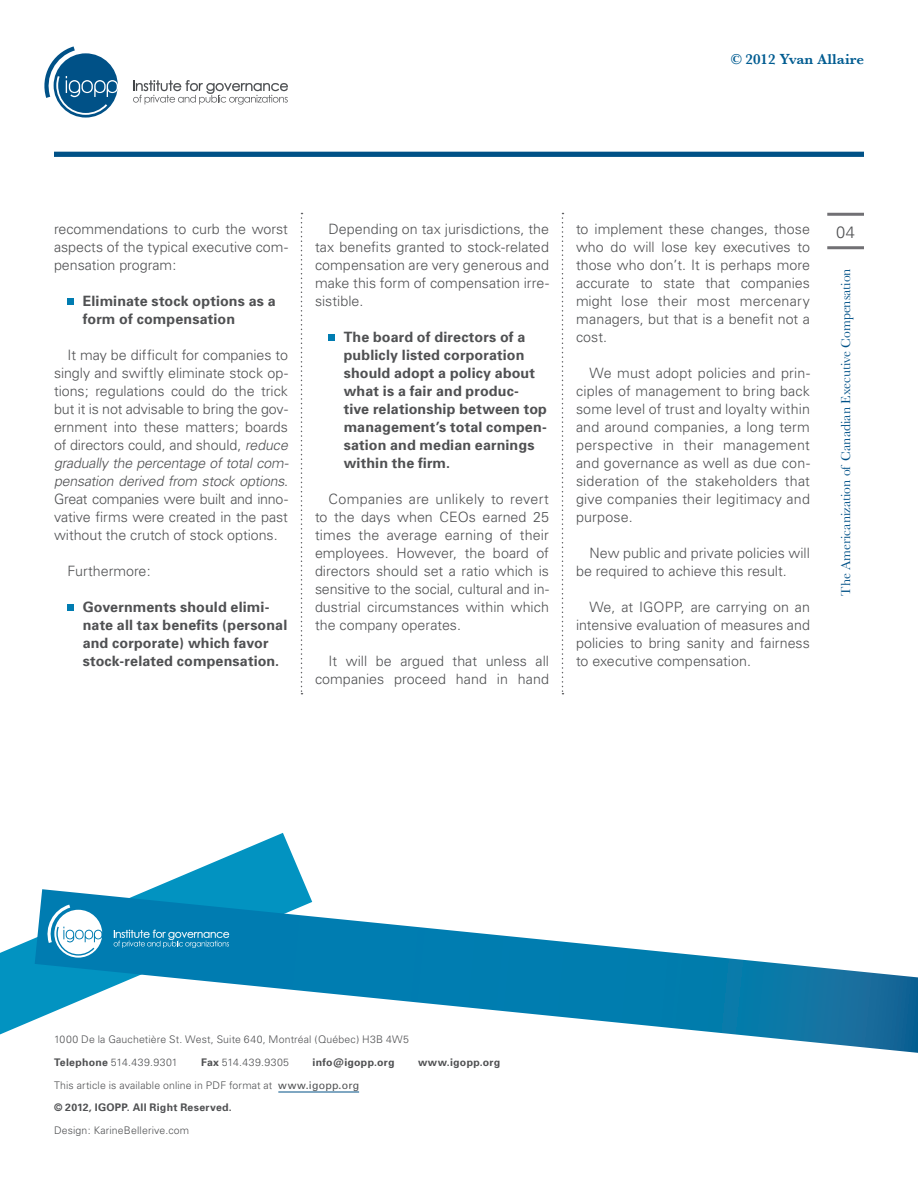
<style>
.page{position:relative;width:918px;height:1188px;background:#fff}
.page>*{position:absolute;margin:0;border:0;box-sizing:border-box;transform-origin:0 0}
.TEXTE_régulier___IND{font:300 16.5px "Univers";color:#505153}
.SOUS-TITRE_dans_le_t{font:600 15px "Baskerville";color:#005c91}
.TEXTE_régulier___IND-2{font:300 14.25px/18px "Univers";color:#505153;text-align:justify}
.TEXTE_régulier___IND-3{font:700 14.25px/18px "Univers";letter-spacing:.01em;color:#505153}
.t1{font:13.5px "Baskerville";color:#005187}
.Note_suite_à_l_artic{font:300 10.5px "Univers";letter-spacing:.015em;color:#505153}
.Note_suite_à_l_artic-2{font:700 10.5px "Univers";letter-spacing:.025em;color:#505153}
.TEXTE_régulier___IND-4{font:300 10.5px "Univers";letter-spacing:.01em;color:#505153}
.Note_suite_à_l_artic-3{font:300 10.5px "Univers";letter-spacing:.04em;color:#505153}
.s1{font-style:italic}
.s2{font-weight:700}
.s3{font-weight:400}
</style>
<div class="page">
<svg style="left:301px;top:213px;width:2px;height:481px"></svg>
<hr style="left:827px;top:213px;width:37px;height:3px;background:#717074">
<hr style="left:827px;top:246px;width:37px;height:3px;background:#717074">
<svg style="left:68px;top:298px;width:6px;height:6px"></svg>
<svg style="left:68px;top:604px;width:6px;height:6px"></svg>
<div style="left:328px;top:334px;width:7px;height:6px;background:#007cb1"></div>
<svg style="left:562px;top:213px;width:1px;height:481px"></svg>
<div style="left:54px;top:152px;width:810px;height:5px;background:#005187"></div>
<svg style="left:44px;top:46px;width:74px;height:69px"></svg>
<svg style="left:133px;top:80px;width:155px;height:25px"></svg>
<hr style="left:278px;top:1092px;width:81px;height:1px;background:#005187">
<svg style="left:0;top:833px;width:307px;height:201px"></svg>
<svg style="left:35px;top:889px;width:883px;height:164px"></svg>
<svg style="left:44px;top:905px;width:58px;height:53px"></svg>
<svg style="left:114px;top:930px;width:115px;height:18px;background:#3798c1"></svg>
<p class="SOUS-TITRE_dans_le_t" style="left:731px;top:50px;width:134px">© 2012 Yvan Allaire</p>
<p class="TEXTE_régulier___IND-2" style="left:54px;top:220px;width:235px">recommendations to curb the worst</p>
<p class="TEXTE_régulier___IND" style="left:836px;top:222px;width:20px">04</p>
<p class="TEXTE_régulier___IND-2" style="left:54px;top:238px;width:235px">aspects of the typical executive com&shy;pensation program:</p>
<p class="TEXTE_régulier___IND-3" style="left:83px;top:292px;width:195px">Eliminate stock options as a form of compensation</p>
<p class="TEXTE_régulier___IND-2" style="left:54px;top:346px;width:239px;text-align:left;text-indent:14px">It may be difficult for companies to singly and swiftly eliminate stock op&shy;tions; regulations could do the trick but it is not advisable to bring the gov&shy;ernment into these matters; boards of directors could, and should, <span class="s1">reduce gradually the percentage of total com&shy;pensation derived from stock options</span>.<br>Great companies were built and inno&shy;vative firms were created in the past without the crutch of stock options.</p>
<p class="TEXTE_régulier___IND-2" style="left:68px;top:562px;width:85px">Furthermore:</p>
<p class="TEXTE_régulier___IND-3" style="left:83px;top:598px;width:206px">Governments should elimi&shy;nate all tax benefits (personal and corporate) which favor stock-related compensation.</p>
<p class="TEXTE_régulier___IND-2" style="left:315px;top:220px;width:236px;text-indent:14px">Depending on tax jurisdictions, the tax benefits granted to stock-related compensation are very generous and make this form of compensation irre&shy;sistible.</p>
<p class="TEXTE_régulier___IND-3" style="left:344px;top:328px;width:205px">The board of directors of a publicly listed corporation should adopt a policy about what is a fair and produc&shy;tive relationship between top management’s total compen&shy;sation and median earnings within the firm.</p>
<p class="TEXTE_régulier___IND-2" style="left:315px;top:490px;width:236px;text-indent:14px">Companies are unlikely to revert to the days when CEOs earned 25 times the average earning of their employees. However, the board of directors should set a ratio which is sensitive to the social, cultural and in&shy;dustrial circumstances within which the company operates.</p>
<p class="TEXTE_régulier___IND-2" style="left:315px;top:652px;width:235px;text-align:right">It will be argued that unless all companies proceed hand in hand</p>
<p class="TEXTE_régulier___IND-2" style="left:576px;top:220px;width:236px">to implement these changes, those who do will lose key executives to those who don’t. It is perhaps more accurate to state that companies might lose their most mercenary managers, but that is a benefit not a cost.</p>
<p class="TEXTE_régulier___IND-2" style="left:576px;top:364px;width:236px;text-indent:14px">We must adopt policies and prin&shy;ciples of management to bring back some level of trust and loyalty within and around companies, a long term perspective in their management and governance as well as due con&shy;sideration of the stakeholders that give companies their legitimacy and purpose.</p>
<p class="TEXTE_régulier___IND-2" style="left:576px;top:544px;width:235px;text-indent:14px">New public and private policies will be required to achieve this result.</p>
<p class="TEXTE_régulier___IND-2" style="left:576px;top:598px;width:235px;text-indent:14px">We, at IGOPP, are carrying on an intensive evaluation of measures and policies to bring sanity and fairness to executive compensation.</p>
<p class="t1" style="left:838px;top:596px;width:329px;rotate:-90deg">The Americanization of Canadian Executive Compensation</p>
<p class="Note_suite_à_l_artic" style="left:54px;top:1032px;width:356px">1000 De la Gauchetière St. West, Suite 640, Montréal (Québec) H3B 4W5</p>
<p class="Note_suite_à_l_artic-3" style="left:54px;top:1056px;width:125px"><span class="s2">Telephone</span> 514.439.9301</p>
<p class="Note_suite_à_l_artic-3" style="left:201px;top:1056px;width:90px"><span class="s2">Fax</span> 514.439.9305</p>
<p class="Note_suite_à_l_artic-2" style="left:313px;top:1056px;width:84px">info@igopp.org</p>
<p class="Note_suite_à_l_artic-2" style="left:418px;top:1056px;width:84px">www.igopp.org</p>
<p class="TEXTE_régulier___IND-4" style="left:54px;top:1079px;width:307px">This article is available online in PDF format at <span class="s3">www.igopp.org</span></p>
<p class="Note_suite_à_l_artic-2" style="left:54px;top:1101px;width:179px">© 2012, IGOPP. All Right Reserved.</p>
<p class="Note_suite_à_l_artic" style="left:54px;top:1124px;width:137px">Design: KarineBellerive.com</p>
</div>
